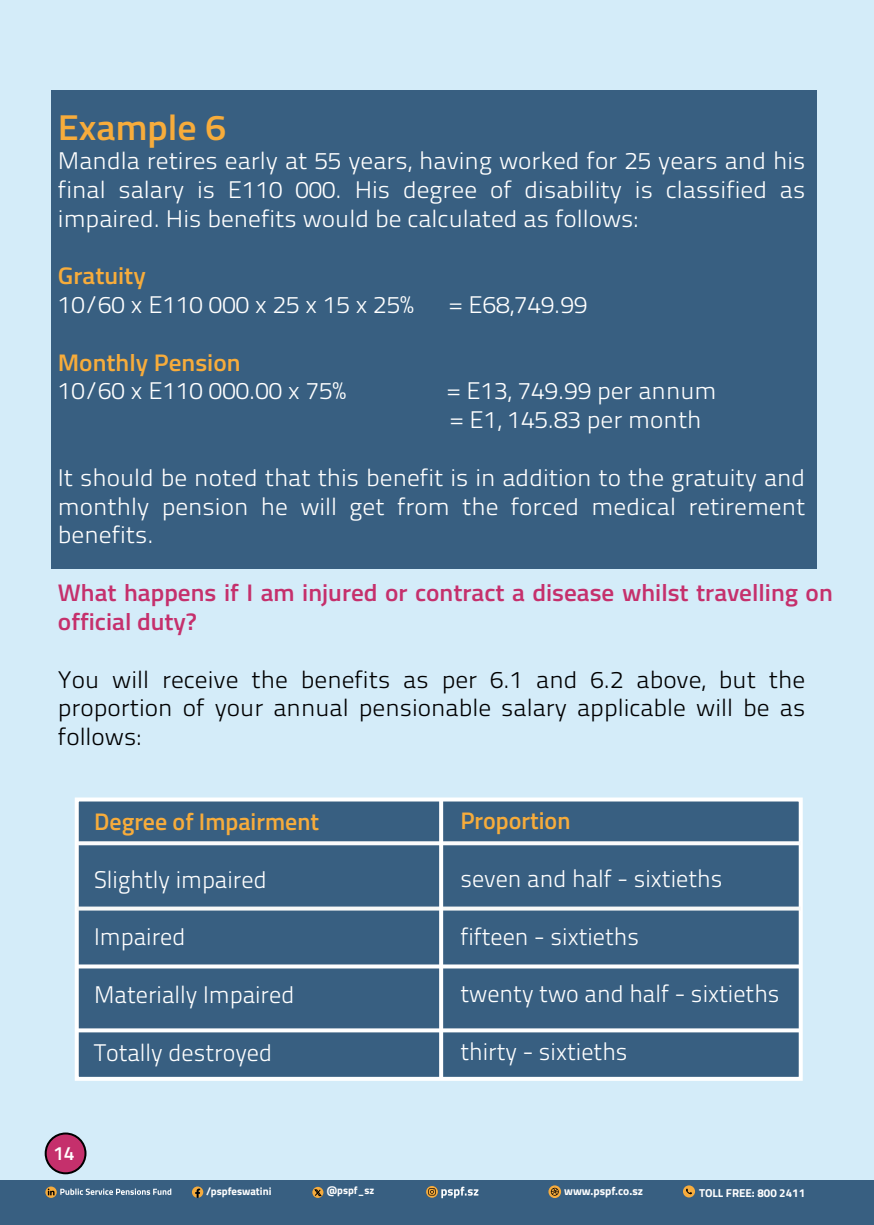
<style>
.page{position:relative;width:874px;height:1225px;background:#fff}
.page>*{position:absolute;margin:0;border:0;box-sizing:border-box;transform-origin:0 0}
.t1{font:600 36px "Titillium Web";color:#f7ac3b;scale:1.05 1}
.t2{font:24px/28.8px "Titillium Text 22 L 250 wt";color:#fff;text-align:justify;scale:1.05 1}
.t3{font:24px "Titillium Text 22 L 250 wt";color:#fff}
.t4{font:24px/28.8px "Titillium Text 22 L 250 wt";color:#000001;text-align:justify;scale:1.05 1}
.t5{font:600 24px/28.8px "Titillium Web";color:#c5306c;scale:1.05 1}
.t6{font:600 24px "Titillium Web";color:#f7ac3b}
.t7{font:600 24px "Titillium Web";color:#f7ac3b;scale:1.05 1}
.t8{font:600 19.2px "Titillium Web";color:#fff}
.t9{font:700 11.6px "Titillium Web";color:#fff}
.t10{font:700 10.8px "Titillium Web";color:#fff}
.t11{font:700 10.6px "Titillium Web";color:#fff}
</style>
<div class="page">
<div style="left:0;top:0;width:873px;height:1225px;background:#d4ecf9"></div>
<div style="left:51px;top:91px;width:765px;height:478px;background:#385f81"></div>
<div style="left:75px;top:797px;width:727px;height:283px;background:#385f81;border:4px solid #fff"></div>
<svg style="left:77px;top:841px;width:723px;height:4px;background:#edf0f3"></svg>
<svg style="left:77px;top:906px;width:723px;height:4px;background:#dce2e6"></svg>
<svg style="left:77px;top:964px;width:723px;height:4px;background:#e7ebef"></svg>
<svg style="left:77px;top:1028px;width:723px;height:4px;background:#ebeff2"></svg>
<svg style="left:439px;top:799px;width:4px;height:279px"></svg>
<div style="left:46px;top:1133px;width:39px;height:40px;background:#c5306c;border-radius:50%"></div>
<div style="left:45px;top:1132px;width:41px;height:42px;border:2px solid #000001;border-radius:50%"></div>
<div style="left:1px;top:1180px;width:872px;height:45px;background:#385f81"></div>
<svg style="left:192px;top:1186px;width:11px;height:11px"></svg>
<svg style="left:426px;top:1186px;width:11px;height:11px"></svg>
<svg style="left:428px;top:1188px;width:7px;height:7px"></svg>
<svg style="left:45px;top:1186px;width:12px;height:11px"></svg>
<svg style="left:48px;top:1188px;width:6px;height:7px"></svg>
<img style="left:441px;top:1186px;width:37px;height:12px">
<img style="left:60px;top:1188px;width:111px;height:6px">
<svg style="left:312px;top:1186px;width:11px;height:12px"></svg>
<svg style="left:314px;top:1189px;width:7px;height:7px"></svg>
<svg style="left:548px;top:1185px;width:13px;height:13px"></svg>
<svg style="left:550px;top:1187px;width:8px;height:8px"></svg>
<svg style="left:682px;top:1185px;width:12px;height:12px"></svg>
<svg style="left:685px;top:1188px;width:6px;height:6px"></svg>
<h1 class="t1" style="left:58px;top:100px;width:162px">Example 6</h1>
<p class="t2" style="left:58px;top:145px;width:713px">Mandla retires early at 55 years, having worked for 25 years and his final salary is E110 000. His degree of disability is classified as impaired. His benefits would be calculated as follows:</p>
<p class="t7" style="left:58px;top:258px;width:85px">Gratuity</p>
<p class="t2" style="left:58px;top:289px;width:340px">10/60 x E110 000 x 25 x 15 x 25%</p>
<p class="t2" style="left:449px;top:289px;width:133px">= E68,749.99</p>
<p class="t7" style="left:58px;top:344px;width:175px">Monthly Pension</p>
<p class="t2" style="left:58px;top:375px;width:276px">10/60 x E110 000.00 x 75%</p>
<p class="t2" style="left:447px;top:375px;width:258px">= E13, 749.99 per annum = E1, 145.83 per month</p>
<p class="t2" style="left:58px;top:462px;width:713px">It should be noted that this benefit is in addition to the gratuity and monthly pension he will get from the forced medical retirement benefits.</p>
<p class="t5" style="left:58px;top:577px;width:739px">What happens if I am injured or contract a disease whilst travelling on official duty?</p>
<p class="t4" style="left:58px;top:663px;width:713px">You will receive the benefits as per 6.1 and 6.2 above, but the proportion of your annual pensionable salary applicable will be as follows:</p>
<p class="t6" style="left:94px;top:803px;width:226px">Degree of Impairment</p>
<p class="t3" style="left:94px;top:862px;width:174px">Slightly impaired</p>
<p class="t3" style="left:94px;top:919px;width:93px">Impaired</p>
<p class="t3" style="left:94px;top:977px;width:201px">Materially Impaired</p>
<p class="t3" style="left:94px;top:1034px;width:179px">Totally destroyed</p>
<p class="t6" style="left:460px;top:803px;width:111px">Proportion</p>
<p class="t3" style="left:460px;top:861px;width:263px">seven and half - sixtieths</p>
<p class="t3" style="left:460px;top:918px;width:180px">fifteen - sixtieths</p>
<p class="t3" style="left:460px;top:976px;width:320px">twenty two and half - sixtieths</p>
<p class="t3" style="left:460px;top:1034px;width:169px">thirty - sixtieths</p>
<p class="t8" style="left:53px;top:1139px;width:23px">14</p>
<p class="t10" style="left:206px;top:1183px;width:67px">/pspfeswatini</p>
<p class="t11" style="left:327px;top:1182px;width:49px">@pspf_sz</p>
<p class="t9" style="left:564px;top:1182px;width:80px">www.pspf.co.sz</p>
<p class="t9" style="left:698px;top:1184px;width:107px">TOLL FREE: 800 2411</p>
</div>
